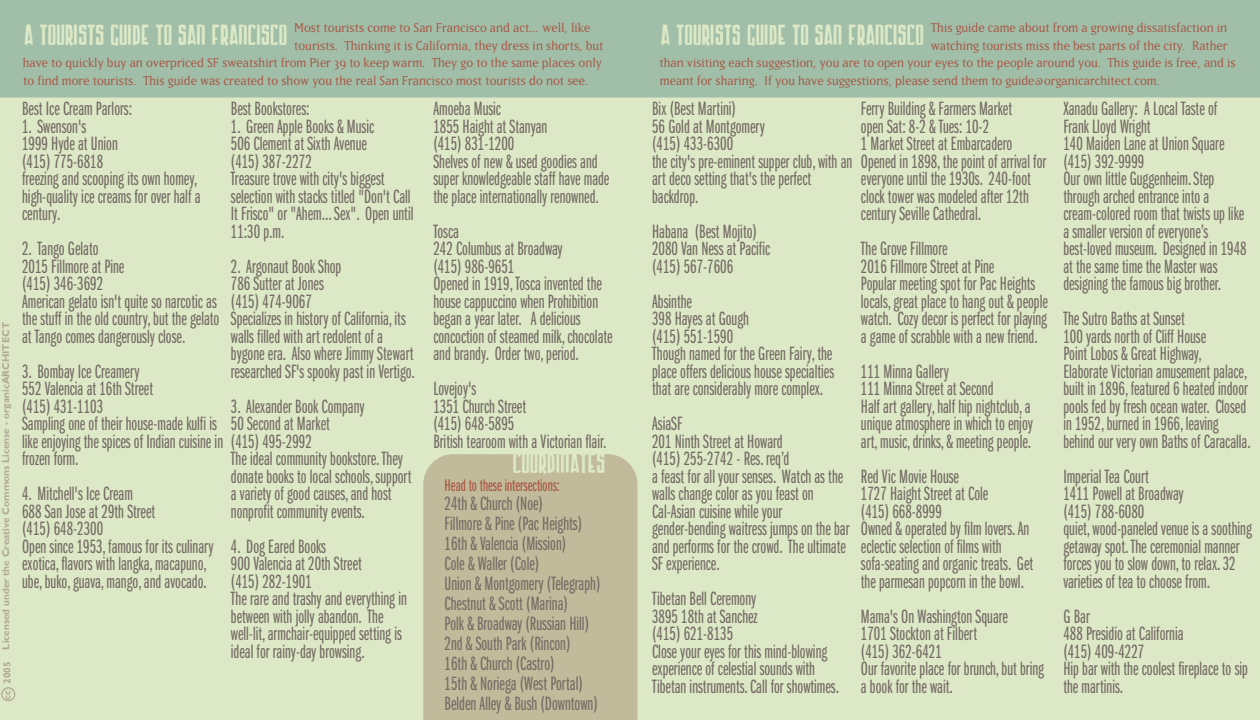
<style>
.page{position:relative;width:1260px;height:720px;background:#dde9c6}
.page>*{position:absolute;margin:0;border:0;box-sizing:border-box;transform-origin:0 0}
.t1{font:25px "Armor Piercing";color:#dde9c6}
.t2{font:20px/17.5px "Franklin Gothic Book X Cmpr";color:#746b64}
.t3{font:17.5px "Franklin Gothic Book X Cmpr";color:#a95341}
.t4{font:15px "Matrix";color:#a95341}
.t5{font:700 10px "Gill Sans";color:#b0a995}
</style>
<div class="page">
<div style="left:0;top:0;width:1260px;height:98px;background:#a0bea8"></div>
<div style="left:423px;top:454px;width:215px;height:266px;background:#c1bb9b"></div>
<div style="left:1px;top:687px;width:14px;height:14px;border:1px solid #b0a995;border-radius:50%"></div>
<p class="t5" style="left:0;top:650px;width:329px;rotate:-90deg">Licensed under the Creative Commons License - organicARCHITECT</p>
<p class="t5" style="left:1px;top:700px;width:39px;rotate:-90deg">cc 2005</p>
<p class="t1" style="left:25px;top:27px;width:265px">A TOURISTS GUIDE TO SAN FRANCISCO</p>
<p class="t4" style="left:294px;top:21px;width:298px">Most tourists come to San Francisco and act... well, like</p>
<p class="t4" style="left:294px;top:38px;width:311px">tourists. Thinking it is California, they dress in shorts, but</p>
<p class="t4" style="left:23px;top:56px;width:581px">have to quickly buy an overpriced SF sweatshirt from Pier 39 to keep warm. They go to the same places only</p>
<p class="t4" style="left:23px;top:73px;width:567px">to find more tourists. This guide was created to show you the real San Francisco most tourists do not see.</p>
<p class="t2" style="left:22px;top:101px;width:111px">Best Ice Cream Parlors:</p>
<p class="t2" style="left:22px;top:118px;width:180px">1. Swenson's<br>1999 Hyde at Union<br>(415) 775-6818<br>freezing and scooping its own homey, high-quality ice creams for over half a century.</p>
<p class="t2" style="left:22px;top:241px;width:199px">2. Tango Gelato<br>2015 Fillmore at Pine<br>(415) 346-3692<br>American gelato isn't quite so narcotic as the stuff in the old country, but the gelato at Tango comes dangerously close.</p>
<p class="t2" style="left:22px;top:363px;width:291px">3. Bombay Ice Creamery<br>552 Valencia at 16th Street<br>(415) 431-1103<br>Sampling one of their house-made kulfi is<br>like enjoying the spices of Indian cuisine in (415) 495-2992 frozen form.</p>
<p class="t2" style="left:22px;top:486px;width:193px">4. Mitchell's Ice Cream<br>688 San Jose at 29th Street<br>(415) 648-2300<br>Open since 1953, famous for its culinary exotica, flavors with langka, macapuno, ube, buko, guava, mango, and avocado.</p>
<p class="t2" style="left:231px;top:101px;width:80px">Best Bookstores:</p>
<p class="t2" style="left:231px;top:118px;width:184px">1. Green Apple Books &amp; Music<br>506 Clement at Sixth Avenue<br>(415) 387-2272<br>Treasure trove with city's biggest selection with stacks titled "Don't Call<br>It Frisco" or "Ahem... Sex". Open until<br>11:30 p.m.</p>
<p class="t2" style="left:231px;top:258px;width:186px">2. Argonaut Book Shop<br>786 Sutter at Jones<br>(415) 474-9067<br>Specializes in history of California, its walls filled with art redolent of a bygone era. Also where Jimmy Stewart researched SF's spooky past in Vertigo.</p>
<p class="t2" style="left:231px;top:398px;width:135px">3. Alexander Book Company<br>50 Second at Market</p>
<p class="t2" style="left:231px;top:451px;width:182px">The ideal community bookstore. They donate books to local schools, support a variety of good causes, and host nonprofit community events.</p>
<p class="t2" style="left:231px;top:538px;width:177px">4. Dog Eared Books<br>900 Valencia at 20th Street<br>(415) 282-1901<br>The rare and trashy and everything in between with jolly abandon. The well-lit, armchair-equipped setting is ideal for rainy-day browsing.</p>
<p class="t2" style="left:433px;top:101px;width:178px">Amoeba Music<br>1855 Haight at Stanyan<br>(415) 831-1200<br>Shelves of new &amp; used goodies and super knowledgeable staff have made the place internationally renowned.</p>
<p class="t2" style="left:433px;top:223px;width:181px">Tosca<br>242 Columbus at Broadway<br>(415) 986-9651<br>Opened in 1919, Tosca invented the house cappuccino when Prohibition began a year later. A delicious concoction of steamed milk, chocolate and brandy. Order two, period.</p>
<p class="t2" style="left:433px;top:381px;width:175px">Lovejoy's<br>1351 Church Street<br>(415) 648-5895<br>British tearoom with a Victorian flair.</p>
<p class="t1" style="left:513px;top:455px;width:94px">COORDINATES</p>
<p class="t3" style="left:445px;top:476px;width:117px">Head to these intersections:</p>
<p class="t2" style="left:445px;top:494px;width:157px;line-height:20px">24th &amp; Church (Noe)<br>Fillmore &amp; Pine (Pac Heights)<br>16th &amp; Valencia (Mission)<br>Cole &amp; Waller (Cole)<br>Union &amp; Montgomery (Telegraph)<br>Chestnut &amp; Scott (Marina)<br>Polk &amp; Broadway (Russian Hill)<br>2nd &amp; South Park (Rincon)<br>16th &amp; Church (Castro)<br>15th &amp; Noriega (West Portal)<br>Belden Alley &amp; Bush (Downtown)</p>
<p class="t1" style="left:662px;top:27px;width:265px">A TOURISTS GUIDE TO SAN FRANCISCO</p>
<p class="t4" style="left:931px;top:21px;width:298px">This guide came about from a growing dissatisfaction in</p>
<p class="t4" style="left:931px;top:38px;width:298px">watching tourists miss the best parts of the city. Rather</p>
<p class="t4" style="left:659px;top:56px;width:578px">than visiting each suggestion, you are to open your eyes to the people around you. This guide is free, and is</p>
<p class="t4" style="left:660px;top:73px;width:502px">meant for sharing. If you have suggestions, please send them to guide@organicarchitect.com.</p>
<p class="t2" style="left:652px;top:101px;width:396px">Bix (Best Martini)<br>56 Gold at Montgomery<br>(415) 433-6300<br>the city's pre-eminent supper club, with an Opened in 1898, the point of arrival for art deco setting that's the perfect<br>backdrop.</p>
<p class="t2" style="left:652px;top:223px;width:120px">Habana (Best Mojito)<br>2080 Van Ness at Pacific (415) 567-7606</p>
<p class="t2" style="left:652px;top:293px;width:184px">Absinthe<br>398 Hayes at Gough<br>(415) 551-1590<br>Though named for the Green Fairy, the place offers delicious house specialties that are considerably more complex.</p>
<p class="t2" style="left:652px;top:416px;width:199px">AsiaSF<br>201 Ninth Street at Howard<br>(415) 255-2742 - Res. req’d<br>a feast for all your senses. Watch as the walls change color as you feast on<br>Cal-Asian cuisine while your gender-bending waitress jumps on the bar and performs for the crowd. The ultimate<br>SF experience.</p>
<p class="t2" style="left:652px;top:591px;width:188px">Tibetan Bell Ceremony<br>3895 18th at Sanchez<br>(415) 621-8135<br>Close your eyes for this mind-blowing experience of celestial sounds with<br>Tibetan instruments. Call for showtimes.</p>
<p class="t2" style="left:861px;top:101px;width:153px">Ferry Building &amp; Farmers Market open Sat: 8-2 &amp; Tues: 10-2<br>1 Market Street at Embarcadero</p>
<p class="t2" style="left:861px;top:171px;width:171px;text-align:justify">everyone until the 1930s. 240-foot clock tower was modeled after 12th century Seville Cathedral.</p>
<p class="t2" style="left:861px;top:241px;width:189px">The Grove Fillmore<br>2016 Fillmore Street at Pine<br>Popular meeting spot for Pac Heights locals, great place to hang out &amp; people watch. Cozy decor is perfect for playing a game of scrabble with a new friend.</p>
<p class="t2" style="left:861px;top:363px;width:174px">111 Minna Gallery<br>111 Minna Street at Second<br>Half art gallery, half hip nightclub, a unique atmosphere in which to enjoy art, music, drinks, &amp; meeting people.</p>
<p class="t2" style="left:861px;top:468px;width:174px">Red Vic Movie House<br>1727 Haight Street at Cole<br>(415) 668-8999<br>Owned &amp; operated by film lovers. An eclectic selection of films with sofa-seating and organic treats. Get the parmesan popcorn in the bowl.</p>
<p class="t2" style="left:861px;top:608px;width:185px">Mama's On Washington Square<br>1701 Stockton at Filbert<br>(415) 362-6421<br>Our favorite place for brunch, but bring a book for the wait.</p>
<p class="t2" style="left:1063px;top:101px;width:185px">Xanadu Gallery: A Local Taste of<br>Frank Lloyd Wright<br>140 Maiden Lane at Union Square (415) 392-9999<br>Our own little Guggenheim. Step through arched entrance into a cream-colored room that twists up like a smaller version of everyone’s best-loved museum. Designed in 1948 at the same time the Master was designing the famous big brother.</p>
<p class="t2" style="left:1063px;top:311px;width:189px">The Sutro Baths at Sunset<br>100 yards north of Cliff House<br>Point Lobos &amp; Great Highway, Elaborate Victorian amusement palace, built in 1896, featured 6 heated indoor pools fed by fresh ocean water. Closed in 1952, burned in 1966, leaving behind our very own Baths of Caracalla.</p>
<p class="t2" style="left:1063px;top:468px;width:190px">Imperial Tea Court<br>1411 Powell at Broadway<br>(415) 788-6080<br>quiet, wood-paneled venue is a soothing getaway spot. The ceremonial manner forces you to slow down, to relax. 32 varieties of tea to choose from.</p>
<p class="t2" style="left:1063px;top:608px;width:186px">G Bar<br>488 Presidio at California<br>(415) 409-4227<br>Hip bar with the coolest fireplace to sip the martinis.</p>
</div>
